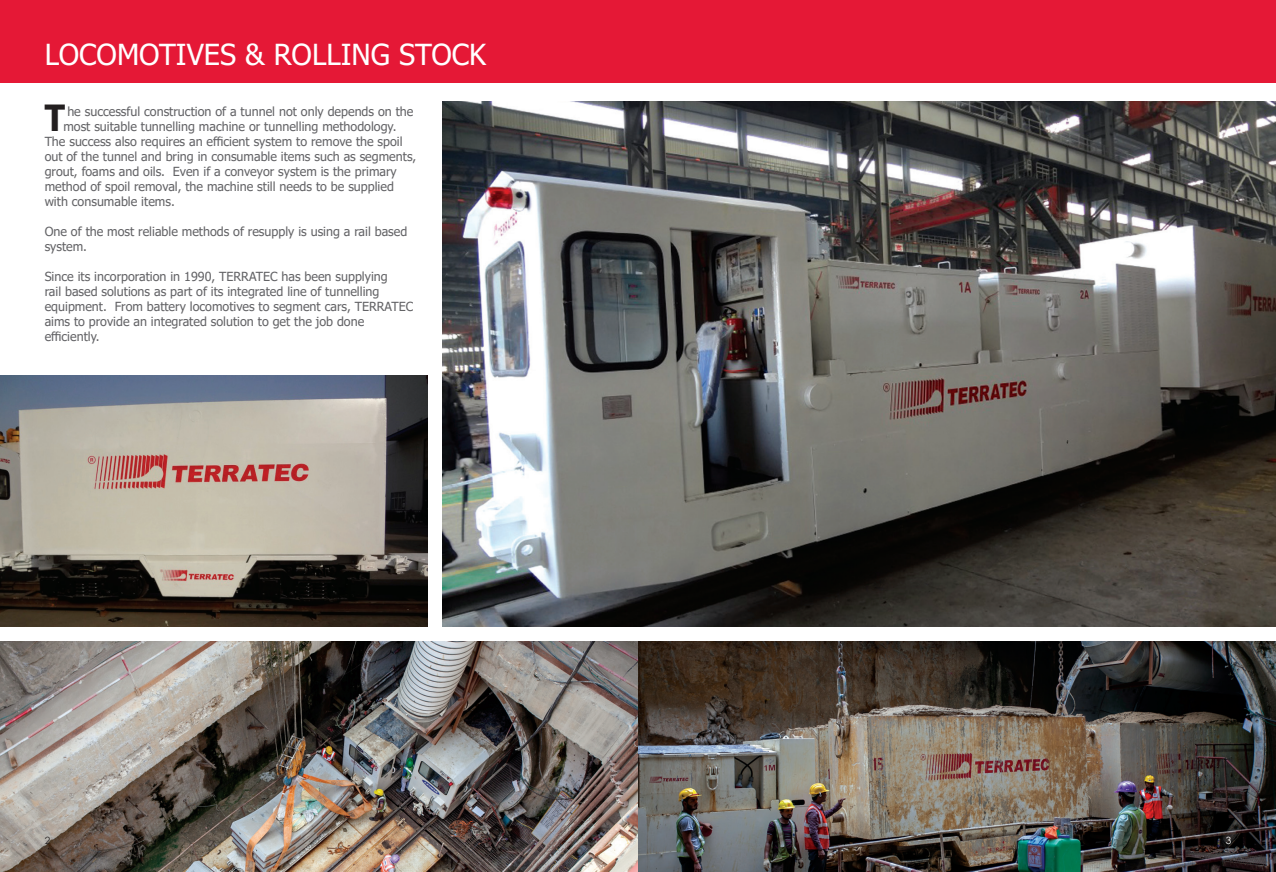
<style>
.page{position:relative;width:1276px;height:872px;background:#fff}
.page>*{position:absolute;margin:0;border:0;box-sizing:border-box;transform-origin:0 0}
.t1{font:700 36px "Tahoma";color:#231f20;scale:.92 1}
.t2{font:28.88px "Tahoma";color:#fff}
.BODY_COPY{font:12.5px/15px "Tahoma";color:#636366}
.t3{font:10px "Century Gothic";color:#231f20}
.t4{font:10px "Century Gothic";color:#fff}
</style>
<div class="page">
<img style="left:0;top:642px;width:1276px;height:230px">
<div style="left:0;top:0;width:1276px;height:82px;background:#e51836"></div>
<img style="left:443px;top:101px;width:833px;height:525px">
<img style="left:0;top:376px;width:428px;height:250px">
<p class="t2" style="left:45px;top:35px;width:443px">LOCOMOTIVES &amp; ROLLING STOCK</p>
<p class="t1" style="left:45px;top:93px;width:23px">T</p>
<p class="BODY_COPY" style="left:67px;top:105px;width:348px">he successful construction of a tunnel not only depends on the</p>
<p class="BODY_COPY" style="left:63px;top:120px;width:334px">most suitable tunnelling machine or tunnelling methodology.</p>
<p class="BODY_COPY" style="left:45px;top:135px;width:359px">The success also requires an efficient system to remove the spoil</p>
<p class="BODY_COPY" style="left:45px;top:150px;width:373px">out of the tunnel and bring in consumable items such as segments,</p>
<p class="BODY_COPY" style="left:45px;top:165px;width:354px">grout, foams and oils. Even if a conveyor system is the primary</p>
<p class="BODY_COPY" style="left:45px;top:180px;width:351px">method of spoil removal, the machine still needs to be supplied</p>
<p class="BODY_COPY" style="left:45px;top:195px;width:132px">with consumable items.</p>
<p class="BODY_COPY" style="left:45px;top:225px;width:364px">One of the most reliable methods of resupply is using a rail based system.</p>
<p class="BODY_COPY" style="left:45px;top:270px;width:370px">Since its incorporation in 1990, TERRATEC has been supplying<br>rail based solutions as part of its integrated line of tunnelling equipment. From battery locomotives to segment cars, TERRATEC aims to provide an integrated solution to get the job done efficiently.</p>
<p class="t3" style="left:45px;top:834px;width:7px">2</p>
<p class="t4" style="left:1225px;top:834px;width:7px">3</p>
</div>
